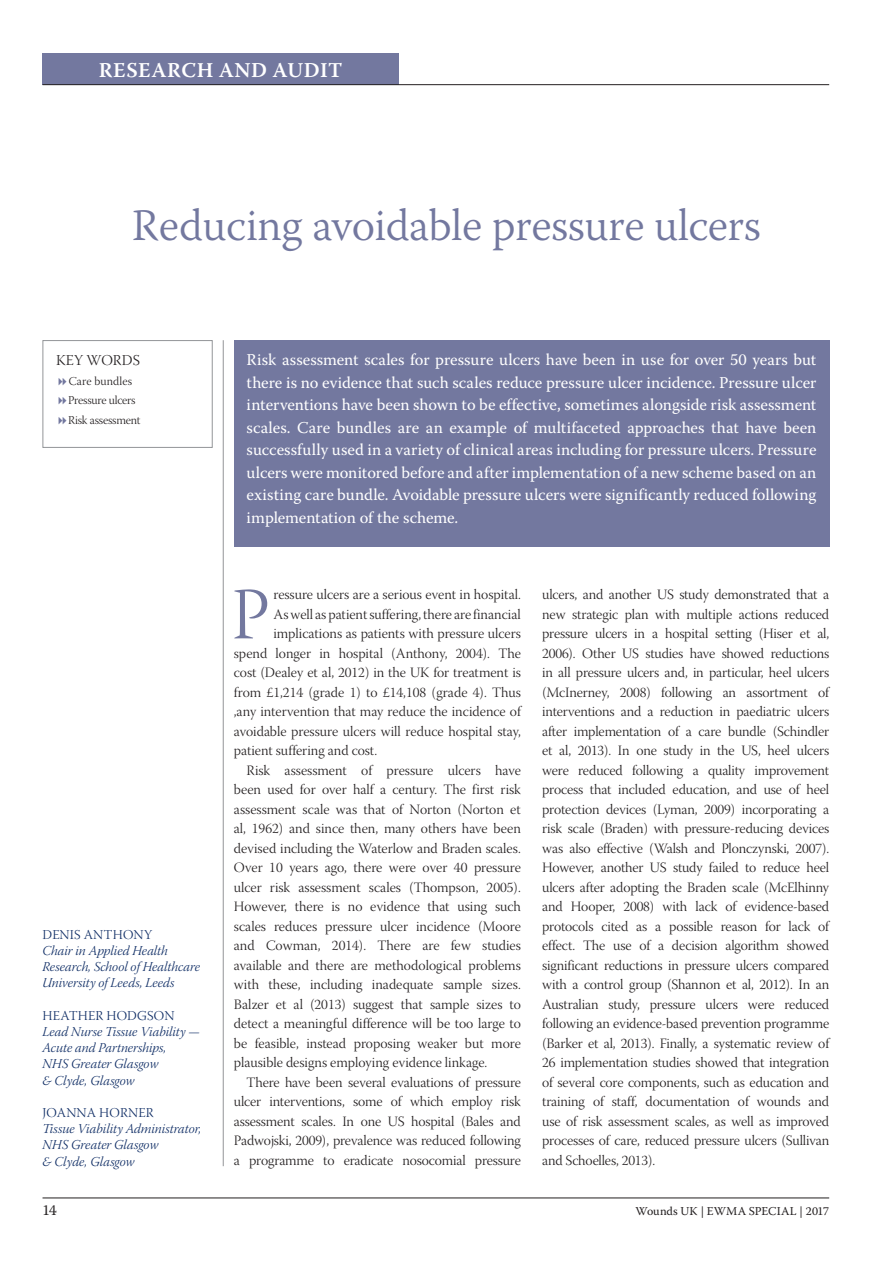
<style>
.page{position:relative;width:893px;height:1263px;background:#fff}
.page>*{position:absolute;margin:0;border:0;box-sizing:border-box;transform-origin:0 0}
.t1{font:73.35px "Warnock Pro Light Subh";color:#73789f}
.t2{font:300 45px "Warnock Pro";letter-spacing:-.01em;color:#73789f}
.t3{font:600 21px "Warnock Pro";letter-spacing:.025em;color:#fff}
.t4{font:16.5px/22.5px "Warnock Pro";letter-spacing:-.01em;color:#fff;text-align:justify}
.t5{font:15px "Warnock Pro Light Subh";letter-spacing:.01em;color:#231f20}
.t6{font:15px "Warnock Pro";color:#231f20}
.t7{font:14.25px/19.5px "Warnock Pro Light Subh";color:#231f20;text-align:justify}
.t8{font:13.5px/16.2px "Warnock Pro Light It Subh";color:#0f2d65}
.t9{font:13.5px "Warnock Pro Light Subh";letter-spacing:.01em;color:#0f2d65}
.t10{font:12px/19.5px "Warnock Pro Light Subh";letter-spacing:-.015em;color:#231f20}
.t11{font:12px "Warnock Pro";letter-spacing:.01em;color:#231f20}
</style>
<div class="page">
<hr style="left:43px;top:1197px;width:786px;height:1px;background:#231f20">
<div style="left:43px;top:53px;width:356px;height:32px;background:#73789f"></div>
<hr style="left:43px;top:84px;width:786px;height:1px;background:#231f20">
<hr style="left:223px;top:340px;width:1px;height:826px;background:#939598">
<div style="left:234px;top:340px;width:595px;height:206px;background:#73789f"></div>
<div style="left:43px;top:340px;width:170px;height:108px;border:1px solid #939598"></div>
<h3 class="t3" style="left:99px;top:57px;width:245px">RESEARCH AND AUDIT</h3>
<h2 class="t2" style="left:132px;top:198px;width:631px">Reducing avoidable pressure ulcers</h2>
<p class="t5" style="left:56px;top:352px;width:85px">KEY WORDS</p>
<p class="t10" style="left:68px;top:372px;width:74px">Care bundles<br>Pressure ulcers<br>Risk assessment</p>
<p class="t9" style="left:43px;top:927px;width:111px">DENIS ANTHONY</p>
<p class="t8" style="left:43px;top:944px;width:159px">Chair in Applied Health<br>Research, School of Healthcare<br>University of Leeds, Leeds</p>
<p class="t9" style="left:43px;top:1008px;width:133px">HEATHER HODGSON</p>
<p class="t8" style="left:43px;top:1025px;width:159px">Lead Nurse Tissue Viability —<br>Acute and Partnerships,<br>NHS Greater Glasgow<br>&amp; Clyde, Glasgow</p>
<p class="t9" style="left:43px;top:1105px;width:113px">JOANNA HORNER</p>
<p class="t8" style="left:43px;top:1122px;width:160px">Tissue Viability Administrator,<br>NHS Greater Glasgow<br>&amp; Clyde, Glasgow</p>
<p class="t4" style="left:247px;top:348px;width:571px">Risk assessment scales for pressure ulcers have been in use for over 50 years but there is no evidence that such scales reduce pressure ulcer incidence. Pressure ulcer interventions have been shown to be effective, sometimes alongside risk assessment scales. Care bundles are an example of multifaceted approaches that have been successfully used in a variety of clinical areas including for pressure ulcers. Pressure ulcers were monitored before and after implementation of a new scheme based on an existing care bundle. Avoidable pressure ulcers were significantly reduced following implementation of the scheme.</p>
<h1 class="t1" style="left:231px;top:575px;width:40px">P</h1>
<p class="t7" style="left:273px;top:587px;width:249px">ressure ulcers are a serious event in hospital.</p>
<p class="t7" style="left:273px;top:606px;width:249px">As well as patient suffering, there are financial</p>
<p class="t7" style="left:273px;top:626px;width:249px">implications as patients with pressure ulcers</p>
<p class="t7" style="left:234px;top:645px;width:289px">spend longer in hospital (Anthony, 2004). The</p>
<p class="t7" style="left:234px;top:664px;width:289px">cost (Dealey et al, 2012) in the UK for treatment is</p>
<p class="t7" style="left:234px;top:684px;width:289px">from £1,214 (grade 1) to £14,108 (grade 4). Thus</p>
<p class="t7" style="left:234px;top:703px;width:289px">,any intervention that may reduce the incidence of</p>
<p class="t7" style="left:234px;top:723px;width:289px">avoidable pressure ulcers will reduce hospital stay,</p>
<p class="t7" style="left:234px;top:742px;width:145px">patient suffering and cost.</p>
<p class="t7" style="left:247px;top:762px;width:276px">Risk assessment of pressure ulcers have</p>
<p class="t7" style="left:234px;top:781px;width:289px">been used for over half a century. The first risk</p>
<p class="t7" style="left:234px;top:801px;width:288px">assessment scale was that of Norton (Norton et</p>
<p class="t7" style="left:234px;top:820px;width:288px">al, 1962) and since then, many others have been</p>
<p class="t7" style="left:234px;top:840px;width:289px">devised including the Waterlow and Braden scales.</p>
<p class="t7" style="left:234px;top:859px;width:289px">Over 10 years ago, there were over 40 pressure</p>
<p class="t7" style="left:234px;top:879px;width:289px">ulcer risk assessment scales (Thompson, 2005).</p>
<p class="t7" style="left:234px;top:898px;width:289px">However, there is no evidence that using such</p>
<p class="t7" style="left:234px;top:918px;width:288px">scales reduces pressure ulcer incidence (Moore</p>
<p class="t7" style="left:234px;top:937px;width:289px">and Cowman, 2014). There are few studies</p>
<p class="t7" style="left:234px;top:957px;width:288px">available and there are methodological problems</p>
<p class="t7" style="left:234px;top:976px;width:288px">with these, including inadequate sample sizes.</p>
<p class="t7" style="left:234px;top:996px;width:289px">Balzer et al (2013) suggest that sample sizes to</p>
<p class="t7" style="left:234px;top:1015px;width:288px">detect a meaningful difference will be too large to</p>
<p class="t7" style="left:234px;top:1035px;width:289px">be feasible, instead proposing weaker but more</p>
<p class="t7" style="left:234px;top:1054px;width:255px">plausible designs employing evidence linkage.</p>
<p class="t7" style="left:247px;top:1074px;width:276px">There have been several evaluations of pressure</p>
<p class="t7" style="left:234px;top:1093px;width:288px">ulcer interventions, some of which employ risk</p>
<p class="t7" style="left:234px;top:1113px;width:289px">assessment scales. In one US hospital (Bales and</p>
<p class="t7" style="left:234px;top:1132px;width:289px">Padwojski, 2009), prevalence was reduced following</p>
<p class="t7" style="left:234px;top:1152px;width:288px">a programme to eradicate nosocomial pressure</p>
<p class="t7" style="left:542px;top:586px;width:289px">ulcers, and another US study demonstrated that a new strategic plan with multiple actions reduced pressure ulcers in a hospital setting (Hiser et al, 2006). Other US studies have showed reductions in all pressure ulcers and, in particular, heel ulcers (McInerney, 2008) following an assortment of interventions and a reduction in paediatric ulcers after implementation of a care bundle (Schindler et al, 2013). In one study in the US, heel ulcers were reduced following a quality improvement process that included education, and use of heel protection devices (Lyman, 2009) incorporating a risk scale (Braden) with pressure-reducing devices was also effective (Walsh and Plonczynski, 2007).<br>However, another US study failed to reduce heel ulcers after adopting the Braden scale (McElhinny and Hooper, 2008) with lack of evidence-based protocols cited as a possible reason for lack of effect. The use of a decision algorithm showed significant reductions in pressure ulcers compared with a control group (Shannon et al, 2012). In an Australian study, pressure ulcers were reduced following an evidence-based prevention programme (Barker et al, 2013). Finally, a systematic review of 26 implementation studies showed that integration of several core components, such as education and training of staff, documentation of wounds and use of risk assessment scales, as well as improved processes of care, reduced pressure ulcers (Sullivan and Schoelles, 2013).</p>
<p class="t6" style="left:43px;top:1201px;width:16px">14</p>
<p class="t11" style="left:636px;top:1204px;width:195px">Wounds UK | EWMA SPECIAL | 2017</p>
</div>
